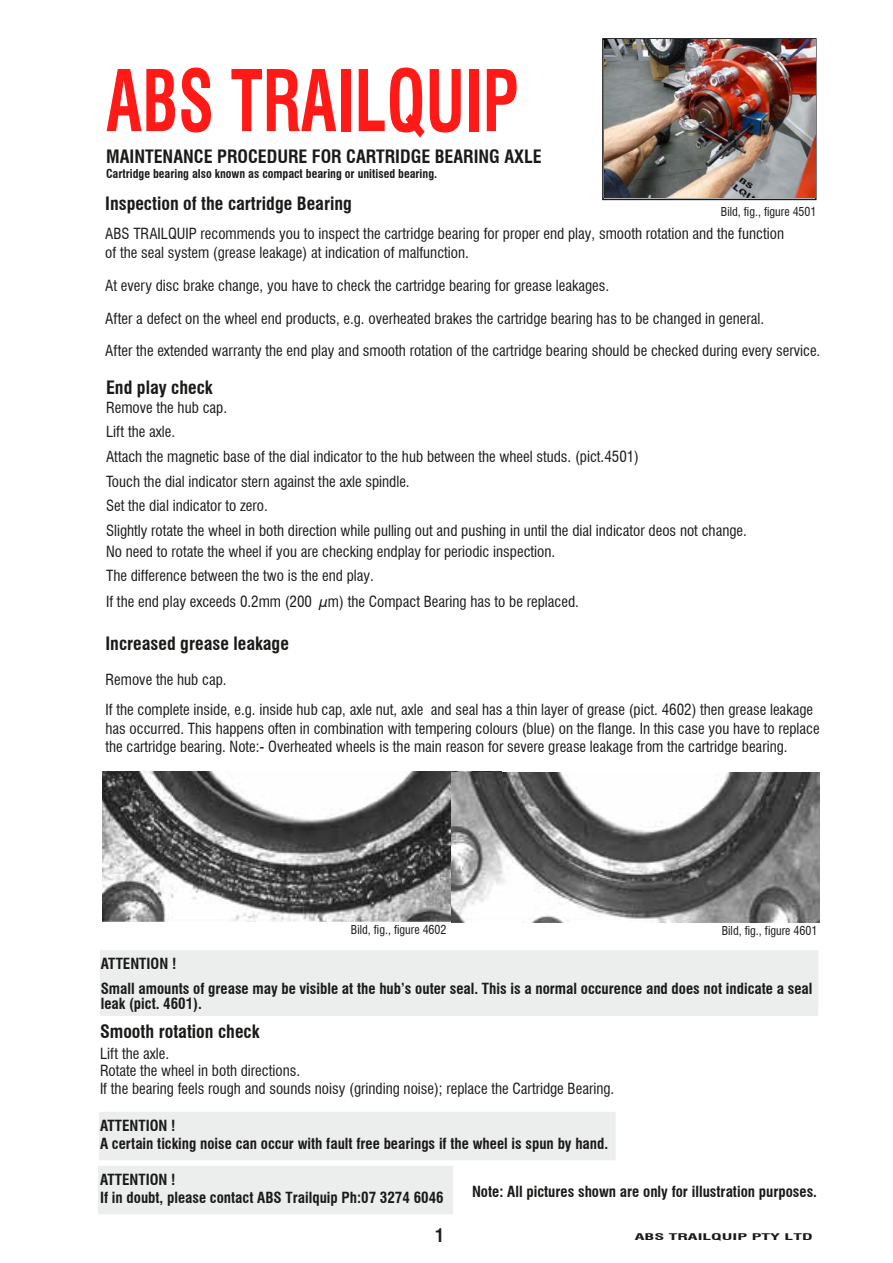
<style>
.page{position:relative;width:893px;height:1263px;background:#fff}
.page>*{position:absolute;margin:0;border:0;box-sizing:border-box;transform-origin:0 0}
.t1{font:700 condensed 82.5px "Swiss 721 BT";color:#ff1a17;scale:.8 1}
.t2{font:700 condensed 18px "Swiss 721 BT";color:#1a1a18}
.t3{font:condensed 15px/24.6px "Swiss 721 BT";color:#1a1a18}
.t4{font:700 condensed 15px/18px "Swiss 721 BT";color:#1a1a18}
.t5{font:condensed 12px "Swiss 721 BT";color:#1a1a18}
.t6{font:700 condensed 12px "Swiss 721 BT";color:#1a1a18}
.t7{font:700 condensed 9px "Swiss 721 BT";color:#1a1a18;scale:2 1}
</style>
<div class="page">
<div style="left:100px;top:1112px;width:515px;height:47px;background:#eceded"></div>
<div style="left:99px;top:1112px;width:517px;height:48px;border:2px solid #eceded"></div>
<div style="left:101px;top:951px;width:716px;height:64px;background:#eceded"></div>
<div style="left:100px;top:950px;width:718px;height:66px;border:2px solid #eceded"></div>
<div style="left:602px;top:38px;width:214px;height:162px;border:2px solid #1a1a18"></div>
<img style="left:102px;top:772px;width:350px;height:150px">
<img style="left:452px;top:772px;width:367px;height:150px">
<div style="left:99px;top:1166px;width:353px;height:47px;background:#eceded"></div>
<div style="left:98px;top:1166px;width:355px;height:48px;border:2px solid #eceded"></div>
<img style="left:604px;top:40px;width:211px;height:158px">
<h1 class="t1" style="left:106px;top:68px;width:517px">ABS TRAILQUIP</h1>
<p class="t2" style="left:106px;top:149px;width:437px">MAINTENANCE PROCEDURE FOR CARTRIDGE BEARING AXLE</p>
<p class="t2" style="left:105px;top:196px;width:248px">Inspection of the cartridge Bearing</p>
<p class="t3" style="left:105px;top:225px;width:680px;line-height:19.5px">ABS TRAILQUIP recommends you to inspect the cartridge bearing for proper end play, smooth rotation and the function of the seal system (grease leakage) at indication of malfunction.</p>
<p class="t3" style="left:105px;top:275px;width:506px">At every disc brake change, you have to check the cartridge bearing for grease leakages.</p>
<p class="t3" style="left:105px;top:304px;width:717px;line-height:31.5px">After a defect on the wheel end products, e.g. overheated brakes the cartridge bearing has to be changed in general.<br>After the extended warranty the end play and smooth rotation of the cartridge bearing should be checked during every service.</p>
<p class="t6" style="left:106px;top:168px;width:333px">Cartridge bearing also known as compact bearing or unitised bearing.</p>
<p class="t5" style="left:721px;top:207px;width:97px">Bild, fig., figure 4501</p>
<p class="t2" style="left:106px;top:380px;width:108px">End play check</p>
<p class="t3" style="left:106px;top:396px;width:534px">Remove the hub cap.<br>Lift the axle.<br>Attach the magnetic base of the dial indicator to the hub between the wheel studs. (pict.4501)<br>Touch the dial indicator stern against the axle spindle.</p>
<p class="t3" style="left:106px;top:520px;width:642px">Slightly rotate the wheel in both direction while pulling out and pushing in until the dial indicator deos not change.</p>
<p class="t3" style="left:106px;top:564px;width:474px;line-height:25.5px">The difference between the two is the end play.<br>If the end play exceeds 0.2mm (200 µm) the Compact Bearing has to be replaced.</p>
<p class="t3" style="left:106px;top:494px;width:163px">Set the dial indicator to zero.</p>
<p class="t3" style="left:106px;top:541px;width:451px">No need to rotate the wheel if you are checking endplay for periodic inspection.</p>
<p class="t2" style="left:105px;top:636px;width:185px">Increased grease leakage</p>
<p class="t3" style="left:105px;top:665px;width:709px;line-height:30px">Remove the hub cap.<br>If the complete inside, e.g. inside hub cap, axle nut, axle and seal has a thin layer of grease (pict. 4602) then grease leakage</p>
<p class="t3" style="left:105px;top:721px;width:716px;line-height:18px">has occurred. This happens often in combination with tempering colours (blue) on the flange. In this case you have to replace the cartridge bearing. Note:- Overheated wheels is the main reason for severe grease leakage from the cartridge bearing.</p>
<p class="t5" style="left:351px;top:925px;width:97px">Bild, fig., figure 4602</p>
<p class="t5" style="left:722px;top:925px;width:97px">Bild, fig., figure 4601</p>
<p class="t4" style="left:101px;top:952px;width:713px;line-height:25.5px">ATTENTION !<br>Small amounts of grease may be visible at the hub’s outer seal. This is a normal occurence and does not indicate a seal</p>
<p class="t4" style="left:101px;top:996px;width:103px">leak (pict. 4601).</p>
<p class="t2" style="left:100px;top:1024px;width:161px">Smooth rotation check</p>
<p class="t3" style="left:100px;top:1047px;width:202px;line-height:16.5px">Lift the axle.<br>Rotate the wheel in both directions.</p>
<p class="t3" style="left:100px;top:1077px;width:516px">If the bearing feels rough and sounds noisy (grinding noise); replace the Cartridge Bearing.</p>
<p class="t4" style="left:100px;top:1117px;width:510px">ATTENTION !<br>A certain ticking noise can occur with fault free bearings if the wheel is spun by hand.</p>
<p class="t4" style="left:100px;top:1171px;width:345px">ATTENTION !<br>If in doubt, please contact ABS Trailquip Ph:07 3274 6046</p>
<p class="t4" style="left:472px;top:1183px;width:346px">Note: All pictures shown are only for illustration purposes.</p>
<p class="t2" style="left:435px;top:1228px;width:10px">1</p>
<p class="t7" style="left:635px;top:1233px;width:90px">ABS TRAILQUIP PTY LTD</p>
</div>
